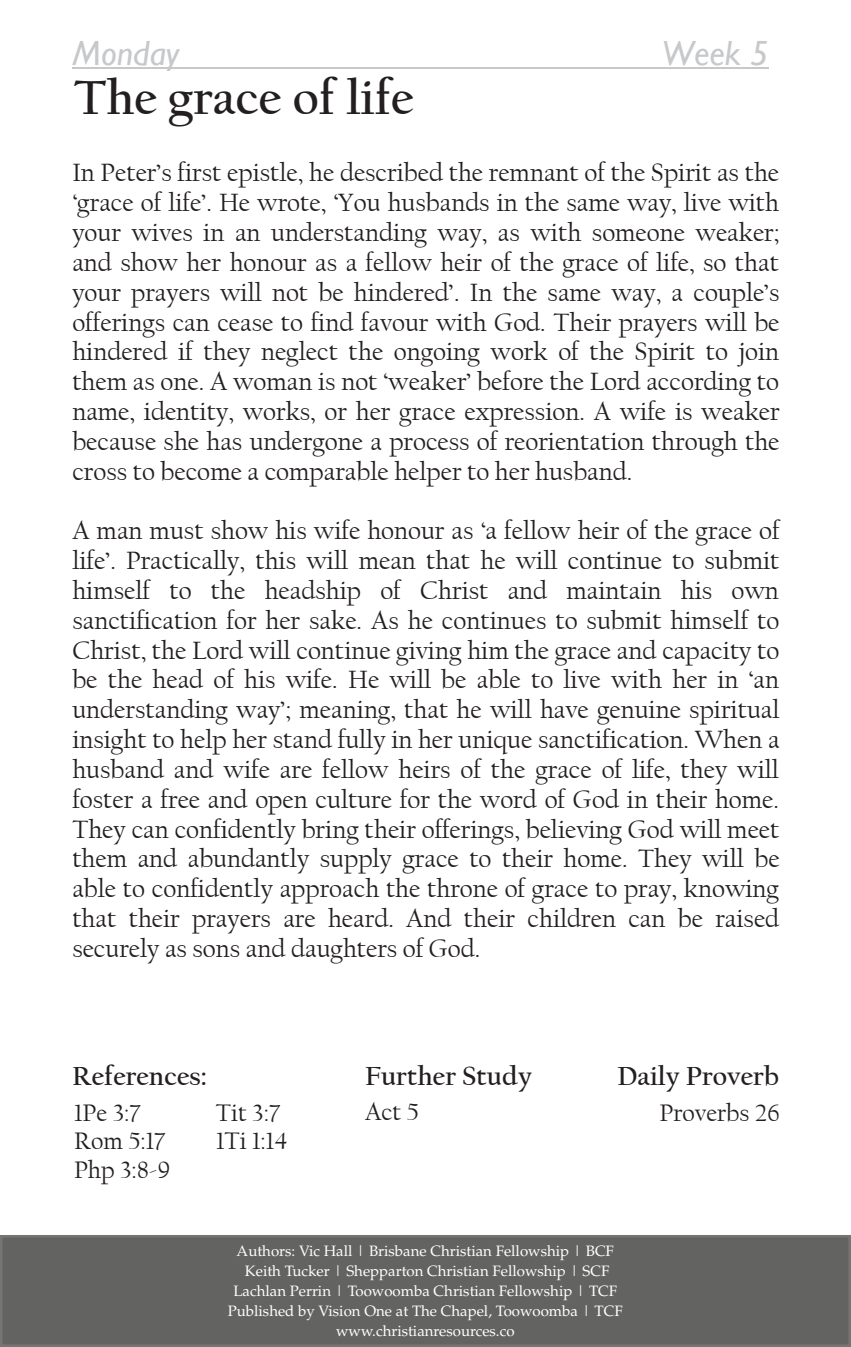
<style>
.page{position:relative;width:851px;height:1347px;background:#fff}
.page>*{position:absolute;margin:0;border:0;box-sizing:border-box;transform-origin:0 0}
.t1{font:700 50px "Californian FB";color:#231f20}
.t2{font:italic 35px "Gill Sans";color:#c7c8ca}
.t3{font:700 27.5px "Californian FB";color:#231f20}
.t4{font:26.25px/29.8px "Californian FB";color:#231f20;text-align:justify}
.t5{font:25px "Californian FB";color:#231f20}
.t6{font:15px/20px "Palatino";color:#fff;text-align:center}
</style>
<div class="page">
<div style="left:1px;top:1236px;width:848px;height:109px;background:#636462"></div>
<svg style="left:0;top:1235px;width:1px;height:111px"></svg>
<hr style="left:73px;top:68px;width:695px;height:1px;background:#c7c8ca">
<h2 class="t2" style="left:73px;top:33px;width:108px">Monday</h2>
<h2 class="t2" style="left:661px;top:33px;width:108px">Week 5</h2>
<h1 class="t1" style="left:74px;top:69px;width:341px">The grace of life</h1>
<p class="t4" style="left:72px;top:158px;width:708px">In Peter’s first epistle, he described the remnant of the Spirit as the ‘grace of life’. He wrote, ‘You husbands in the same way, live with your wives in an understanding way, as with someone weaker; and show her honour as a fellow heir of the grace of life, so that your prayers will not be hindered’. In the same way, a couple’s offerings can cease to find favour with God. Their prayers will be hindered if they neglect the ongoing work of the Spirit to join them as one. A woman is not ‘weaker’ before the Lord according to name, identity, works, or her grace expression. A wife is weaker because she has undergone a process of reorientation through the cross to become a comparable helper to her husband.</p>
<p class="t4" style="left:72px;top:516px;width:708px">A man must show his wife honour as ‘a fellow heir of the grace of life’. Practically, this will mean that he will continue to submit himself to the headship of Christ and maintain his own sanctification for her sake. As he continues to submit himself to Christ, the Lord will continue giving him the grace and capacity to be the head of his wife. He will be able to live with her in ‘an understanding way’; meaning, that he will have genuine spiritual insight to help her stand fully in her unique sanctification. When a husband and wife are fellow heirs of the grace of life, they will foster a free and open culture for the word of God in their home.<br>They can confidently bring their offerings, believing God will meet them and abundantly supply grace to their home. They will be able to confidently approach the throne of grace to pray, knowing that their prayers are heard. And their children can be raised securely as sons and daughters of God.</p>
<p class="t3" style="left:365px;top:1060px;width:168px">Further Study</p>
<p class="t3" style="left:72px;top:1060px;width:136px">References:</p>
<p class="t3" style="left:617px;top:1060px;width:163px">Daily Proverb</p>
<p class="t5" style="left:74px;top:1098px;width:68px">1Pe 3:7</p>
<p class="t5" style="left:216px;top:1098px;width:66px">Tit 3:7</p>
<p class="t5" style="left:365px;top:1097px;width:55px">Act 5</p>
<p class="t5" style="left:74px;top:1127px;width:93px">Rom 5:17</p>
<p class="t5" style="left:216px;top:1127px;width:73px">1Ti 1:14</p>
<p class="t5" style="left:74px;top:1155px;width:97px">Php 3:8-9</p>
<p class="t5" style="left:659px;top:1098px;width:122px">Proverbs 26</p>
<p class="t6" style="left:228px;top:1241px;width:396px">Authors: Vic Hall | Brisbane Christian Fellowship | BCF Keith Tucker | Shepparton Christian Fellowship | SCF Lachlan Perrin | Toowoomba Christian Fellowship | TCF Published by Vision One at The Chapel, Toowoomba | TCF www.christianresources.co</p>
</div>
